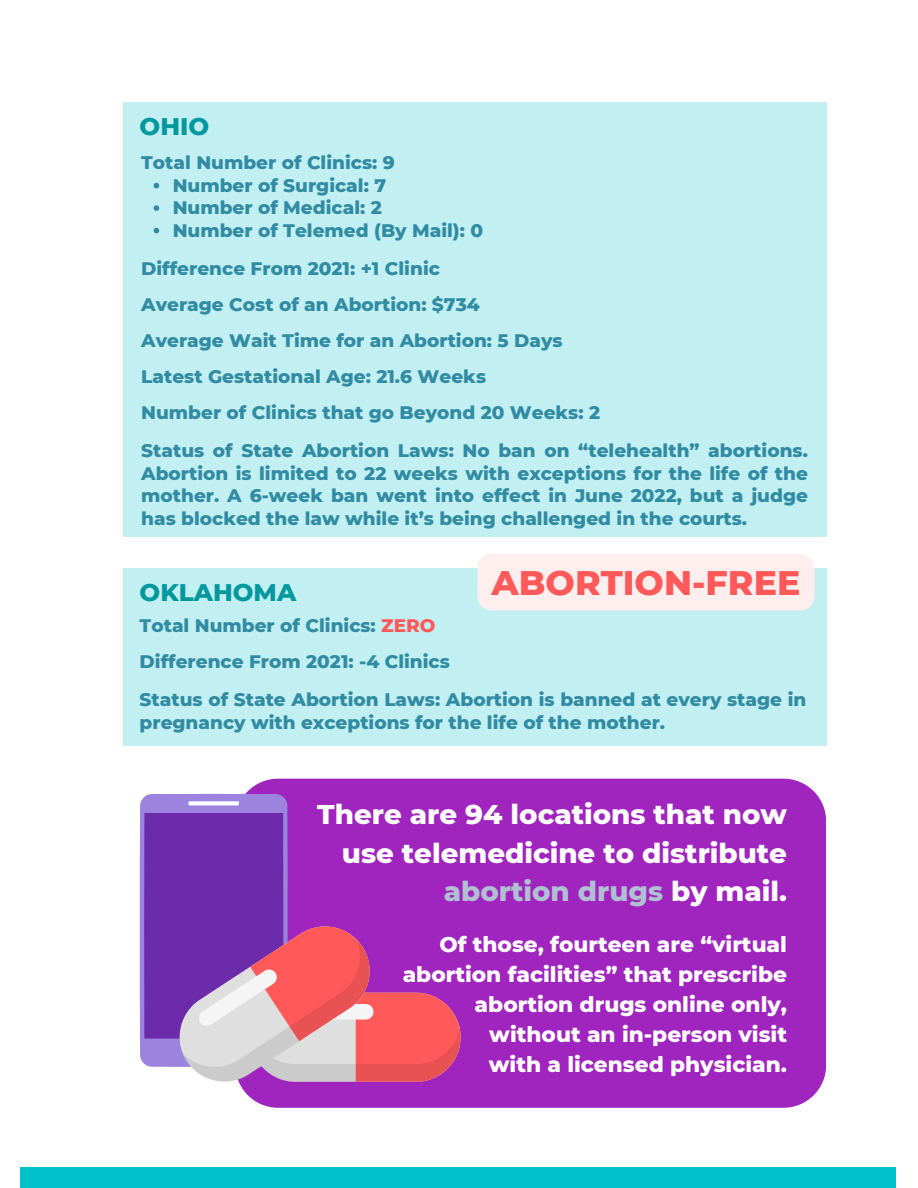
<style>
.page{position:relative;width:918px;height:1188px;background:#fff}
.page>*{position:absolute;margin:0;border:0;box-sizing:border-box;transform-origin:0 0}
.t1{font:800 34.8px "Montserrat";color:#ff5959}
.t2{font:800 27.6px/38.2px "Montserrat";color:#fff;text-align:right}
.t3{font:800 24.6px "Montserrat";color:#03989e}
.t4{font:800 21.6px/30px "Montserrat";color:#fff;text-align:right}
.t5{font:800 18.45px/22.5px "Montserrat";color:#318ba2;text-align:justify}
.s1{color:#ff5959}
.s2{color:#b0c0d2}
</style>
<div class="page">
<div style="left:21px;top:1167px;width:875px;height:21px;background:#00c2cb"></div>
<div style="left:123px;top:102px;width:703px;height:435px;background:#c2f0f2"></div>
<div style="left:123px;top:569px;width:703px;height:177px;background:#c2f0f2"></div>
<div style="left:239px;top:779px;width:587px;height:329px;background:#a025be"></div>
<svg style="left:140px;top:794px;width:321px;height:288px;background:#ab52ad"></svg>
<svg style="left:154px;top:183px;width:5px;height:5px"></svg>
<svg style="left:154px;top:205px;width:5px;height:6px"></svg>
<svg style="left:154px;top:228px;width:5px;height:5px"></svg>
<div style="left:478px;top:554px;width:336px;height:57px;background:#fee;border-radius:14px"></div>
<p class="t3" style="left:140px;top:111px;width:71px">OHIO</p>
<p class="t5" style="left:141px;top:151px;width:255px">Total Number of Clinics: 9</p>
<p class="t5" style="left:173px;top:174px;width:215px">Number of Surgical: 7</p>
<p class="t5" style="left:173px;top:196px;width:211px">Number of Medical: 2</p>
<p class="t5" style="left:173px;top:219px;width:312px">Number of Telemed (By Mail): 0</p>
<p class="t5" style="left:141px;top:257px;width:300px">Difference From 2021: +1 Clinic</p>
<p class="t5" style="left:141px;top:293px;width:340px">Average Cost of an Abortion: $734</p>
<p class="t5" style="left:141px;top:329px;width:423px">Average Wait Time for an Abortion: 5 Days</p>
<p class="t5" style="left:141px;top:365px;width:346px">Latest Gestational Age: 21.6 Weeks</p>
<p class="t5" style="left:141px;top:401px;width:460px">Number of Clinics that go Beyond 20 Weeks: 2</p>
<p class="t5" style="left:141px;top:439px;width:668px">Status of State Abortion Laws: No ban on “telehealth” abortions.<br>Abortion is limited to 22 weeks with exceptions for the life of the mother. A 6-week ban went into effect in June 2022, but a judge has blocked the law while it’s being challenged in the courts.</p>
<p class="t3" style="left:140px;top:577px;width:158px">OKLAHOMA</p>
<p class="t1" style="left:491px;top:561px;width:310px">ABORTION-FREE</p>
<p class="t5" style="left:140px;top:614px;width:297px">Total Number of Clinics: <span class="s1">ZERO</span></p>
<p class="t5" style="left:140px;top:650px;width:312px">Difference From 2021: -4 Clinics</p>
<p class="t5" style="left:140px;top:689px;width:668px">Status of State Abortion Laws: Abortion is banned at every stage in pregnancy with exceptions for the life of the mother.</p>
<p class="t2" style="left:317px;top:795px;width:471px">There are 94 locations that now use telemedicine to distribute <span class="s2">abortion drugs</span> by mail.</p>
<p class="t4" style="left:403px;top:929px;width:386px">Of those, fourteen are “virtual abortion facilities” that prescribe abortion drugs online only, without an in-person visit</p>
<p class="t4" style="left:489px;top:1049px;width:300px">with a licensed physician.</p>
</div>
